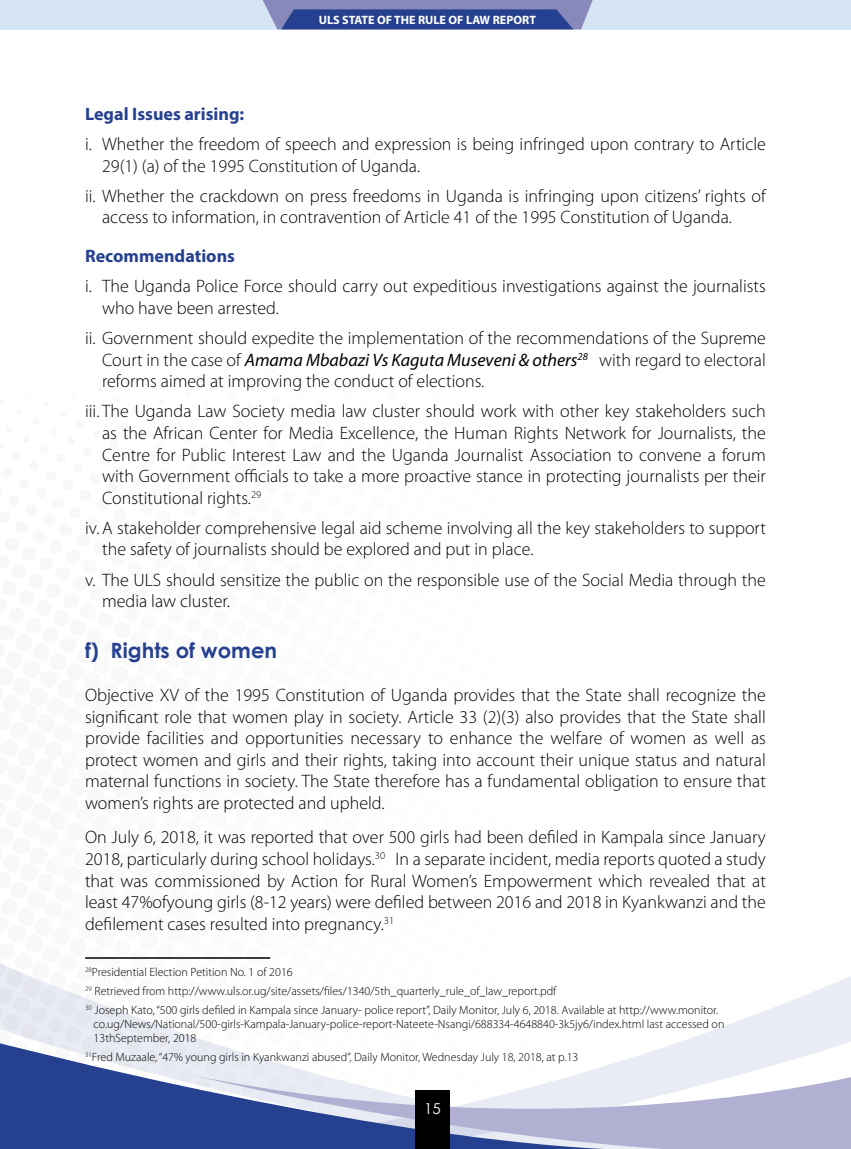
<style>
.page{position:relative;width:851px;height:1149px;background:#fff}
.page>*{position:absolute;margin:0;border:0;box-sizing:border-box;transform-origin:0 0}
.t1{font:700 21px "Century Gothic";color:#25408f}
.t2{font:300 18px/21.6px "Myriad Pro";color:#000}
.t3{font:700 18px "Myriad Pro";color:#25408f}
.t4{font:15px "Century Gothic";color:#fff}
.t5{font:700 12.15px "Myriad Pro";color:#fff}
.t6{font:300 12px/18.6px "Myriad Pro";color:#000}
.s1{font-weight:400;font-style:italic}
</style>
<div class="page">
<svg style="left:0;top:963px;width:87px;height:77px;fill:#e9ecf4"></svg>
<svg style="left:87px;top:977px;width:763px;height:97px"></svg>
<svg style="left:0;top:1040px;width:666px;height:108px"></svg>
<svg style="left:193px;top:1074px;width:657px;height:74px"></svg>
<div style="left:0;top:0;width:850px;height:29px;background:#d5e5f4"></div>
<svg style="left:263px;top:0;width:330px;height:29px;background:#5263a3"></svg>
<div style="left:415px;top:1089px;width:35px;height:59px;background:#000"></div>
<hr style="left:85px;top:956px;width:185px;height:2px;background:#000">
<p class="t5" style="left:319px;top:12px;width:218px">ULS STATE OF THE RULE OF LAW REPORT</p>
<p class="t3" style="left:85px;top:102px;width:161px">Legal Issues arising:</p>
<p class="t2" style="left:102px;top:133px;width:665px;text-indent:-17px">i. Whether the freedom of speech and expression is being infringed upon contrary to Article<br>29(1) (a) of the 1995 Constitution of Uganda.</p>
<p class="t2" style="left:102px;top:185px;width:665px;text-indent:-17px">ii. Whether the crackdown on press freedoms in Uganda is infringing upon citizens’ rights of access to information, in contravention of Article 41 of the 1995 Constitution of Uganda.</p>
<p class="t3" style="left:85px;top:244px;width:151px">Recommendations</p>
<p class="t2" style="left:102px;top:275px;width:665px;text-indent:-17px">i. The Uganda Police Force should carry out expeditious investigations against the journalists who have been arrested.</p>
<p class="t2" style="left:102px;top:327px;width:665px;text-align:justify;text-indent:-17px">ii. Government should expedite the implementation of the recommendations of the Supreme Court in the case of <span class="s1">Amama Mbabazi Vs Kaguta Museveni &amp; others</span><sup>28</sup> with regard to electoral reforms aimed at improving the conduct of elections.</p>
<p class="t2" style="left:102px;top:400px;width:665px;text-align:justify;text-indent:-17px">iii. The Uganda Law Society media law cluster should work with other key stakeholders such as the African Center for Media Excellence, the Human Rights Network for Journalists, the Centre for Public Interest Law and the Uganda Journalist Association to convene a forum with Government officials to take a more proactive stance in protecting journalists per their Constitutional rights.<sup>29</sup></p>
<p class="t2" style="left:102px;top:516px;width:665px;text-indent:-17px">iv.A stakeholder comprehensive legal aid scheme involving all the key stakeholders to support the safety of journalists should be explored and put in place.</p>
<p class="t2" style="left:102px;top:568px;width:665px;text-indent:-17px">v. The ULS should sensitize the public on the responsible use of the Social Media through the media law cluster.</p>
<p class="t1" style="left:85px;top:634px;width:193px">f) Rights of women</p>
<p class="t2" style="left:85px;top:683px;width:682px;text-align:justify">Objective XV of the 1995 Constitution of Uganda provides that the State shall recognize the significant role that women play in society. Article 33 (2)(3) also provides that the State shall provide facilities and opportunities necessary to enhance the welfare of women as well as protect women and girls and their rights, taking into account their unique status and natural maternal functions in society. The State therefore has a fundamental obligation to ensure that women’s rights are protected and upheld.</p>
<p class="t2" style="left:85px;top:826px;width:682px;text-align:justify">On July 6, 2018, it was reported that over 500 girls had been defiled in Kampala since January 2018, particularly during school holidays.<sup>30</sup> In a separate incident, media reports quoted a study that was commissioned by Action for Rural Women’s Empowerment which revealed that at least 47%ofyoung girls (8-12 years) were defiled between 2016 and 2018 in Kyankwanzi and the defilement cases resulted into pregnancy.<sup>31</sup></p>
<p class="t6" style="left:85px;top:962px;width:634px"><sup>28</sup>Presidential Election Petition No. 1 of 2016<br><sup>29</sup> Retrieved from http://www.uls.or.ug/site/assets/files/1340/5th_quarterly_rule_of_law_report.pdf<br><sup>30</sup> Joseph Kato, “500 girls defiled in Kampala since January- police report”, Daily Monitor, July 6, 2018. Available at http://www.monitor.</p>
<p class="t6" style="left:94px;top:1016px;width:632px;line-height:14.4px">co.ug/News/National/500-girls-Kampala-January-police-report-Nateete-Nsangi/688334-4648840-3k5jy6/index.html last accessed on<br>13thSeptember, 2018</p>
<p class="t6" style="left:85px;top:1047px;width:495px"><sup>31</sup>Fred Muzaale, “47% young girls in Kyankwanzi abused”, Daily Monitor, Wednesday July 18, 2018, at p.13</p>
<p class="t4" style="left:424px;top:1097px;width:18px">15</p>
</div>
